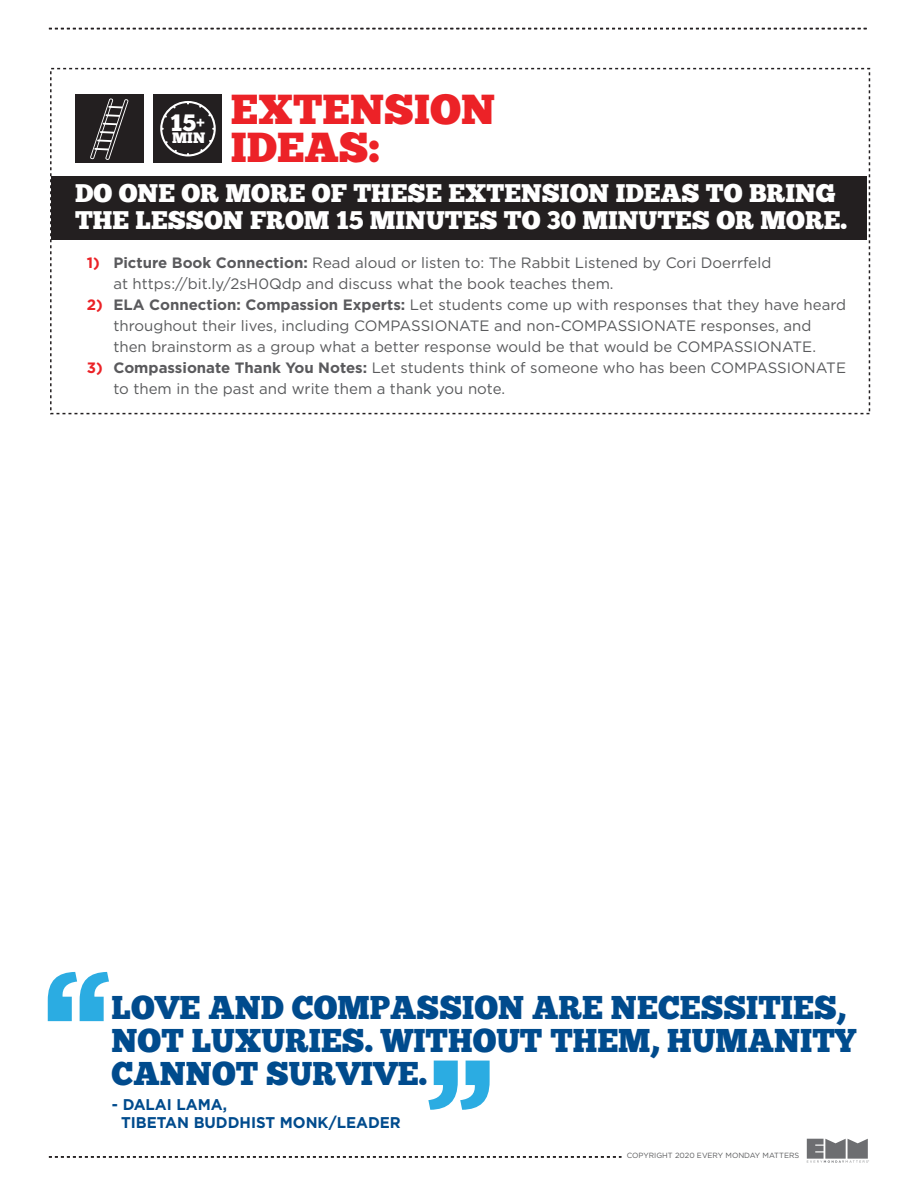
<style>
.page{position:relative;width:918px;height:1188px;background:#fff}
.page>*{position:absolute;margin:0;border:0;box-sizing:border-box;transform-origin:0 0}
.t1{font:42px/38.2px "Chunk Five";color:#ec2227}
.t2{font:33px/33px "Chunk Five";color:#004b8d}
.t3{font:25.5px/27px "Chunk Five";color:#fff}
.t4{font:23.7px "Chunk Five";color:#fff}
.t5{font:700 15.6px/18px "Gotham";color:#004b8d}
.t6{font:15px/21px "Gotham";color:#595a5c}
.t7{font:15px "Chunk Five";color:#fff}
.t8{font:7.5px "Gotham";color:#595a5c}
.s1{font-weight:700;color:#eb2227}
.s2{font-weight:700;color:#5a5a5d}
</style>
<div class="page">
<svg style="left:48px;top:972px;width:61px;height:49px"></svg>
<svg style="left:428px;top:1061px;width:62px;height:49px"></svg>
<svg style="left:807px;top:1139px;width:62px;height:24px"></svg>
<svg style="left:49px;top:1156px;width:572px;height:2px"></svg>
<svg style="left:49px;top:28px;width:818px;height:1px"></svg>
<div style="left:52px;top:176px;width:815px;height:64px;background:#231f20"></div>
<div style="left:75px;top:94px;width:69px;height:69px;background:#231f20"></div>
<svg style="left:90px;top:98px;width:38px;height:62px"></svg>
<div style="left:154px;top:94px;width:68px;height:69px;background:#231f20"></div>
<svg style="left:160px;top:101px;width:56px;height:55px"></svg>
<h3 class="t4" style="left:171px;top:108px;width:36px">15<sup>+</sup></h3>
<p class="t7" style="left:172px;top:129px;width:35px">MIN</p>
<h1 class="t1" style="left:231px;top:90px;width:266px">EXTENSION<br>IDEAS:</h1>
<h3 class="t3" style="left:75px;top:179px;width:773px">DO ONE OR MORE OF THESE EXTENSION IDEAS TO BRING<br>THE LESSON FROM 15 MINUTES TO 30 MINUTES OR MORE.</h3>
<p class="t6" style="left:113px;top:252px;width:659px;text-indent:-27px"><span class="s1">1)</span> <span class="s2">Picture Book Connection:</span> Read aloud or listen to: The Rabbit Listened by Cori Doerrfeld at https://bit.ly/2sH0Qdp and discuss what the book teaches them.</p>
<p class="t6" style="left:87px;top:294px;width:761px;text-align:center"><span class="s1">2)</span> <span class="s2">ELA Connection: Compassion Experts:</span> Let students come up with responses that they have heard throughout their lives, including COMPASSIONATE and non-COMPASSIONATE responses, and<br>then brainstorm as a group what a better response would be that would be COMPASSIONATE.</p>
<p class="t6" style="left:113px;top:357px;width:734px;text-indent:-27px"><span class="s1">3)</span> <span class="s2">Compassionate Thank You Notes:</span> Let students think of someone who has been COMPASSIONATE to them in the past and write them a thank you note.</p>
<h2 class="t2" style="left:112px;top:991px;width:746px">LOVE AND COMPASSION ARE NECESSITIES,<br>NOT LUXURIES. WITHOUT THEM, HUMANITY<br>CANNOT SURVIVE.</h2>
<p class="t5" style="left:121px;top:1095px;width:281px;text-indent:-9px">- DALAI LAMA,<br>TIBETAN BUDDHIST MONK/LEADER</p>
<p class="t8" style="left:627px;top:1151px;width:174px">COPYRIGHT 2020 EVERY MONDAY MATTERS</p>
</div>
